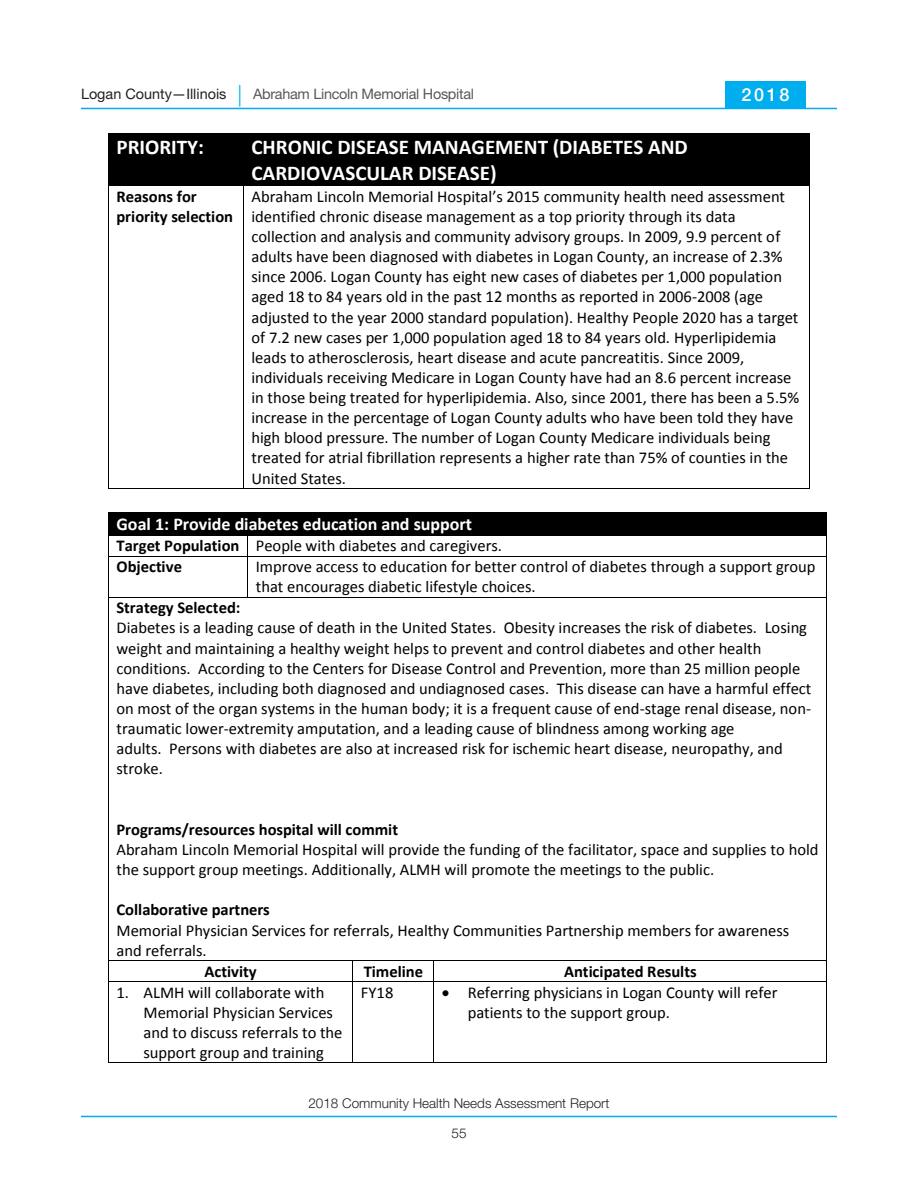
<style>
.page{position:relative;width:918px;height:1188px;background:#fff}
.page>*{position:absolute;margin:0;border:0;box-sizing:border-box;transform-origin:0 0}
.t1{font:700 21px/25.5px "Calibri";color:#fff}
.t2{font:700 18px "Calibri";color:#fff}
.t3{font:500 18px "Helvetica Neue";color:#fff}
.t4{font:16.5px/20.1px "Calibri";color:#000}
.t5{font:700 16.5px/20.1px "Calibri";color:#000}
.t6{font:14.4px "Helvetica Neue";letter-spacing:-.02em;color:#57585a}
.t7{font:300 13.5px "Helvetica Neue";color:#231f20}
.s1{color:#231f20}
.s2{font-weight:300;font-size:21.6px;color:#00aeef}
.s3{font-weight:700}
</style>
<div class="page">
<hr style="left:81px;top:108px;width:756px;height:1px;background:#00aeef">
<hr style="left:81px;top:1116px;width:756px;height:1px;background:#00aeef">
<div style="left:725px;top:81px;width:81px;height:27px;background:#00aeef"></div>
<div style="left:109px;top:134px;width:134px;height:51px;background:#000"></div>
<div style="left:244px;top:134px;width:565px;height:51px;background:#000"></div>
<hr style="left:109px;top:133px;width:134px;height:1px;background:#000">
<hr style="left:244px;top:133px;width:565px;height:1px;background:#000">
<hr style="left:108px;top:134px;width:1px;height:51px;background:#000">
<hr style="left:243px;top:134px;width:1px;height:51px;background:#000">
<hr style="left:809px;top:134px;width:1px;height:51px;background:#000">
<hr style="left:109px;top:185px;width:134px;height:1px;background:#000">
<hr style="left:244px;top:185px;width:565px;height:1px;background:#000">
<hr style="left:108px;top:186px;width:1px;height:302px;background:#000">
<hr style="left:109px;top:488px;width:134px;height:1px;background:#000">
<hr style="left:243px;top:186px;width:1px;height:302px;background:#000">
<hr style="left:244px;top:488px;width:565px;height:1px;background:#000">
<hr style="left:809px;top:186px;width:1px;height:302px;background:#000">
<div style="left:116px;top:513px;width:703px;height:22px;background:#000"></div>
<hr style="left:109px;top:512px;width:717px;height:1px;background:#000">
<hr style="left:109px;top:535px;width:138px;height:1px;background:#000">
<hr style="left:248px;top:535px;width:578px;height:1px;background:#000">
<svg style="left:108px;top:512px;width:1px;height:44px"></svg>
<hr style="left:109px;top:556px;width:138px;height:1px;background:#000">
<svg style="left:247px;top:535px;width:1px;height:21px"></svg>
<hr style="left:248px;top:556px;width:578px;height:1px;background:#000">
<svg style="left:826px;top:512px;width:1px;height:44px"></svg>
<hr style="left:108px;top:556px;width:1px;height:41px;background:#000">
<hr style="left:247px;top:556px;width:1px;height:41px;background:#000">
<hr style="left:826px;top:556px;width:1px;height:41px;background:#000">
<hr style="left:109px;top:597px;width:138px;height:1px;background:#000">
<hr style="left:248px;top:597px;width:578px;height:1px;background:#000">
<hr style="left:108px;top:597px;width:1px;height:363px;background:#000">
<hr style="left:826px;top:597px;width:1px;height:363px;background:#000">
<hr style="left:109px;top:960px;width:244px;height:1px;background:#000">
<hr style="left:353px;top:960px;width:81px;height:1px;background:#000">
<hr style="left:434px;top:960px;width:392px;height:1px;background:#000">
<svg style="left:108px;top:960px;width:1px;height:22px"></svg>
<hr style="left:109px;top:981px;width:244px;height:1px;background:#000">
<hr style="left:353px;top:981px;width:81px;height:1px;background:#000">
<hr style="left:434px;top:981px;width:392px;height:1px;background:#000">
<svg style="left:826px;top:960px;width:1px;height:22px"></svg>
<hr style="left:108px;top:982px;width:1px;height:80px;background:#000">
<hr style="left:109px;top:1062px;width:244px;height:1px;background:#000">
<hr style="left:353px;top:982px;width:1px;height:80px;background:#000">
<hr style="left:353px;top:1062px;width:81px;height:1px;background:#000">
<hr style="left:434px;top:982px;width:1px;height:80px;background:#000">
<hr style="left:434px;top:1062px;width:392px;height:1px;background:#000">
<hr style="left:826px;top:982px;width:1px;height:80px;background:#000">
<p class="t6" style="left:81px;top:85px;width:395px"><span class="s1">Logan County—Illinois</span> <span class="s2">|</span> Abraham Lincoln Memorial Hospital</p>
<p class="t3" style="left:742px;top:84px;width:50px">2018</p>
<p class="t1" style="left:116px;top:134px;width:89px">PRIORITY:</p>
<p class="t1" style="left:251px;top:134px;width:438px">CHRONIC DISEASE MANAGEMENT (DIABETES AND<br>CARDIOVASCULAR DISEASE)</p>
<p class="t5" style="left:116px;top:186px;width:118px">Reasons for priority selection</p>
<p class="t4" style="left:251px;top:186px;width:549px">Abraham Lincoln Memorial Hospital’s 2015 community health need assessment identified chronic disease management as a top priority through its data collection and analysis and community advisory groups. In 2009, 9.9 percent of adults have been diagnosed with diabetes in Logan County, an increase of 2.3% since 2006. Logan County has eight new cases of diabetes per 1,000 population aged 18 to 84 years old in the past 12 months as reported in 2006-2008 (age adjusted to the year 2000 standard population). Healthy People 2020 has a target of 7.2 new cases per 1,000 population aged 18 to 84 years old. Hyperlipidemia leads to atherosclerosis, heart disease and acute pancreatitis. Since 2009, individuals receiving Medicare in Logan County have had an 8.6 percent increase in those being treated for hyperlipidemia. Also, since 2001, there has been a 5.5% increase in the percentage of Logan County adults who have been told they have high blood pressure. The number of Logan County Medicare individuals being treated for atrial fibrillation represents a higher rate than 75% of counties in the United States.</p>
<p class="t2" style="left:116px;top:513px;width:357px">Goal 1: Provide diabetes education and support</p>
<p class="t4" style="left:116px;top:535px;width:387px;line-height:20.9px"><span class="s3">Target Population</span> People with diabetes and caregivers.<br><span class="s3">Objective</span></p>
<p class="t4" style="left:256px;top:557px;width:561px">Improve access to education for better control of diabetes through a support group that encourages diabetic lifestyle choices.</p>
<p class="t4" style="left:116px;top:598px;width:696px"><span class="s3">Strategy Selected:<br></span>Diabetes is a leading cause of death in the United States. Obesity increases the risk of diabetes. Losing weight and maintaining a healthy weight helps to prevent and control diabetes and other health conditions. According to the Centers for Disease Control and Prevention, more than 25 million people have diabetes, including both diagnosed and undiagnosed cases. This disease can have a harmful effect on most of the organ systems in the human body; it is a frequent cause of end-stage renal disease, non&shy;traumatic lower-extremity amputation, and a leading cause of blindness among working age<br>adults. Persons with diabetes are also at increased risk for ischemic heart disease, neuropathy, and stroke.</p>
<p class="t4" style="left:116px;top:819px;width:704px"><span class="s3">Programs/resources hospital will commit<br></span>Abraham Lincoln Memorial Hospital will provide the funding of the facilitator, space and supplies to hold the support group meetings. Additionally, ALMH will promote the meetings to the public.</p>
<p class="t5" style="left:116px;top:900px;width:155px">Collaborative partners</p>
<p class="t4" style="left:116px;top:920px;width:674px">Memorial Physician Services for referrals, Healthy Communities Partnership members for awareness</p>
<p class="t4" style="left:116px;top:940px;width:92px">and referrals.</p>
<p class="t5" style="left:205px;top:961px;width:54px">Activity</p>
<p class="t5" style="left:364px;top:961px;width:61px">Timeline</p>
<p class="t5" style="left:564px;top:961px;width:134px">Anticipated Results</p>
<p class="t4" style="left:143px;top:982px;width:200px;text-indent:-27px">1. ALMH will collaborate with<br>Memorial Physician Services and to discuss referrals to the support group and training</p>
<p class="t4" style="left:361px;top:982px;width:34px">FY18</p>
<p class="t4" style="left:468px;top:983px;width:311px;text-indent:-26px">• Referring physicians in Logan County will refer patients to the support group.</p>
<p class="t7" style="left:308px;top:1095px;width:303px">2018 Community Health Needs Assessment Report</p>
<p class="t7" style="left:451px;top:1125px;width:17px">55</p>
</div>
